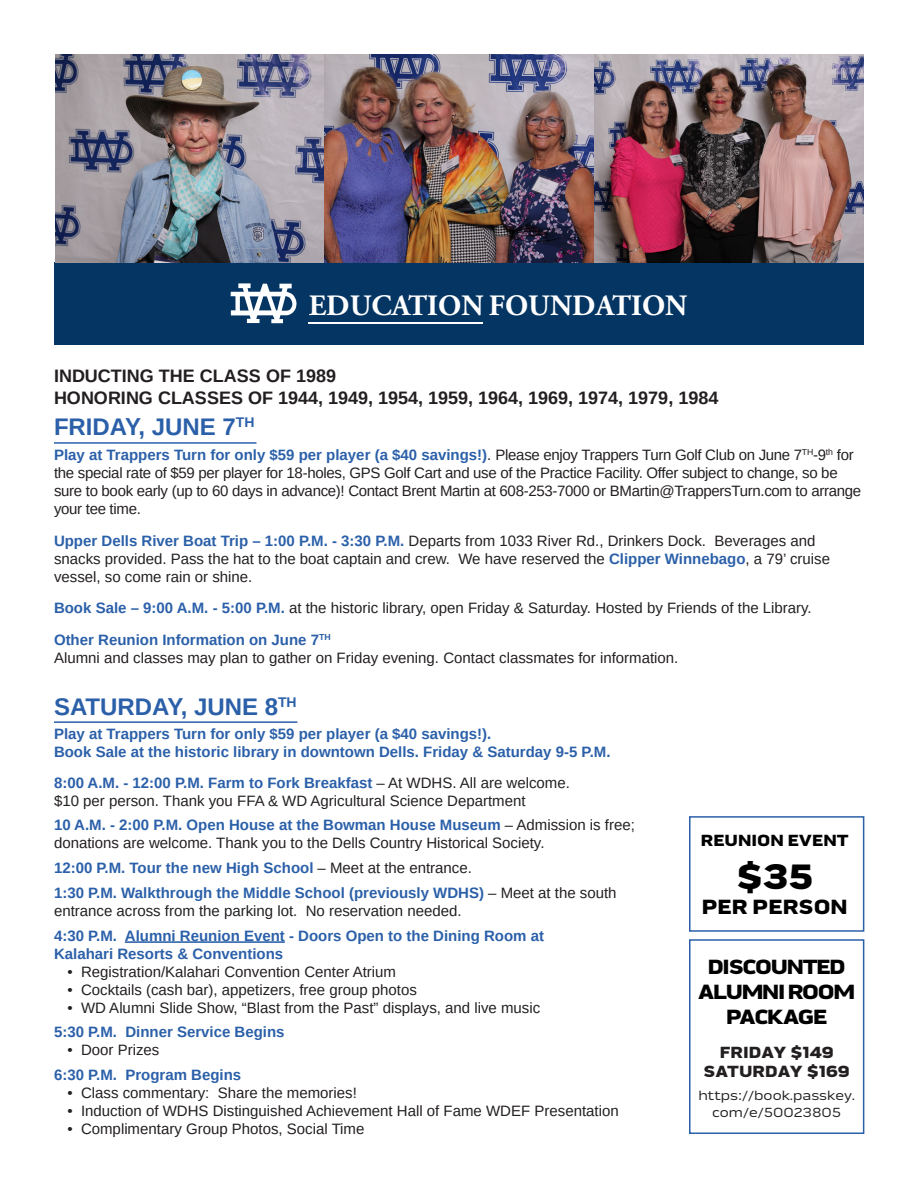
<style>
.page{position:relative;width:918px;height:1188px;background:#fff}
.page>*{position:absolute;margin:0;border:0;box-sizing:border-box;transform-origin:0 0}
.t1{font:900 36px "Pill Gothic 900 mg";color:#000}
.t2{font:700 29.55px "Adobe Garamond Pro";color:#fff}
.t3{font:700 24px "Arimo";color:#2b60a9}
.t4{font:900 21px/25.2px "Pill Gothic 900 mg";letter-spacing:-.06em;color:#000;text-align:center}
.t5{font:900 21px "Pill Gothic 900 mg";color:#000}
.t6{font:700 18px "Arimo";color:#231f20}
.t7{font:900 16.5px "Pill Gothic 900 mg";color:#231f20}
.t8{font:900 16.5px "Pill Gothic 900 mg";color:#000}
.t9{font:15px/18px "Arimo";color:#231f20}
.t10{font:700 15px/18px "Arimo";color:#2b60a9}
.t11{font:15px/18px "Arimo";letter-spacing:-.02em;color:#231f20}
.t12{font:13.5px/16.2px "Pill Gothic 900 mg";color:#231f20;text-align:center}
.s1{font-weight:700;color:#2b60a9}
.s2{font-weight:400;color:#231f20}
</style>
<div class="page">
<hr style="left:54px;top:442px;width:202px;height:2px;background:#2b60a9">
<div style="left:689px;top:816px;width:175px;height:116px;border:2px solid #2b60a9"></div>
<div style="left:689px;top:939px;width:175px;height:195px;border:2px solid #2b60a9"></div>
<hr style="left:125px;top:941px;width:160px;height:2px;background:#2b60a9">
<div style="left:54px;top:263px;width:810px;height:82px;background:#043563"></div>
<svg style="left:231px;top:283px;width:66px;height:40px"></svg>
<hr style="left:309px;top:322px;width:174px;height:1px;background:#fff">
<img style="left:56px;top:54px;width:268px;height:209px">
<img style="left:324px;top:54px;width:540px;height:209px">
<hr style="left:54px;top:721px;width:243px;height:2px;background:#2b60a9">
<p class="t2" style="left:309px;top:288px;width:380px">EDUCATION FOUNDATION</p>
<p class="t6" style="left:54px;top:364px;width:284px">INDUCTING THE CLASS OF 1989</p>
<p class="t6" style="left:54px;top:385px;width:666px">HONORING CLASSES OF 1944, 1949, 1954, 1959, 1964, 1969, 1974, 1979, 1984</p>
<p class="t3" style="left:54px;top:411px;width:202px">FRIDAY, JUNE 7<sup>TH</sup></p>
<p class="t11" style="left:54px;top:446px;width:809px"><span class="s1">Play at Trappers Turn for only $59 per player (a $40 savings!)</span>. Please enjoy Trappers Turn Golf Club on June 7<sup>TH</sup>-9<sup>th</sup> for the special rate of $59 per player for 18-holes, GPS Golf Cart and use of the Practice Facility. Offer subject to change, so be sure to book early (up to 60 days in advance)! Contact Brent Martin at 608-253-7000 or BMartin@TrappersTurn.com to arrange your tee time.</p>
<p class="t9" style="left:54px;top:532px;width:778px"><span class="s1">Upper Dells River Boat Trip – 1:00 P.M. - 3:30 P.M.</span> Departs from 1033 River Rd., Drinkers Dock. Beverages and snacks provided. Pass the hat to the boat captain and crew. We have reserved the <span class="s1">Clipper Winnebago</span>, a 79’ cruise vessel, so come rain or shine.</p>
<p class="t9" style="left:54px;top:599px;width:759px"><span class="s1">Book Sale – 9:00 A.M. - 5:00 P.M.</span> at the historic library, open Friday &amp; Saturday. Hosted by Friends of the Library.</p>
<p class="t10" style="left:54px;top:631px;width:278px">Other Reunion Information on June 7<sup>TH</sup></p>
<p class="t9" style="left:54px;top:649px;width:626px">Alumni and classes may plan to gather on Friday evening. Contact classmates for information.</p>
<p class="t3" style="left:54px;top:690px;width:244px">SATURDAY, JUNE 8<sup>TH</sup></p>
<p class="t10" style="left:54px;top:725px;width:558px">Play at Trappers Turn for only $59 per player (a $40 savings!).<br>Book Sale at the historic library in downtown Dells. Friday &amp; Saturday 9-5 P.M.</p>
<p class="t9" style="left:54px;top:773px;width:517px"><span class="s1">8:00 A.M. - 12:00 P.M. Farm to Fork Breakfast</span> – At WDHS. All are welcome. $10 per person. Thank you FFA &amp; WD Agricultural Science Department</p>
<p class="t9" style="left:54px;top:816px;width:582px"><span class="s1">10 A.M. - 2:00 P.M. Open House at the Bowman House Museum</span> – Admission is free; donations are welcome. Thank you to the Dells Country Historical Society.</p>
<p class="t10" style="left:54px;top:859px;width:419px">12:00 P.M. Tour the new High School <span class="s2">– Meet at the entrance.</span></p>
<p class="t9" style="left:54px;top:884px;width:564px"><span class="s1">1:30 P.M. Walkthrough the Middle School (previously WDHS)</span> – Meet at the south entrance across from the parking lot. No reservation needed.</p>
<p class="t10" style="left:54px;top:927px;width:492px">4:30 P.M. Alumni Reunion Event - Doors Open to the Dining Room at<br>Kalahari Resorts &amp; Conventions</p>
<p class="t9" style="left:68px;top:962px;width:330px">• Registration/Kalahari Convention Center Atrium</p>
<p class="t9" style="left:68px;top:980px;width:351px">• Cocktails (cash bar), appetizers, free group photos</p>
<p class="t9" style="left:68px;top:998px;width:474px">• WD Alumni Slide Show, “Blast from the Past” displays, and live music</p>
<p class="t10" style="left:54px;top:1023px;width:232px">5:30 P.M. Dinner Service Begins</p>
<p class="t9" style="left:68px;top:1041px;width:93px">• Door Prizes</p>
<p class="t10" style="left:54px;top:1066px;width:189px">6:30 P.M. Program Begins</p>
<p class="t9" style="left:68px;top:1084px;width:291px">• Class commentary: Share the memories!</p>
<p class="t9" style="left:68px;top:1102px;width:553px">• Induction of WDHS Distinguished Achievement Hall of Fame WDEF Presentation</p>
<p class="t9" style="left:68px;top:1120px;width:298px">• Complimentary Group Photos, Social Time</p>
<p class="t8" style="left:701px;top:830px;width:149px">REUNION EVENT</p>
<p class="t1" style="left:737px;top:854px;width:78px">$35</p>
<p class="t5" style="left:702px;top:894px;width:147px">PER PERSON</p>
<p class="t4" style="left:708px;top:955px;width:139px">DISCOUNTED</p>
<p class="t4" style="left:698px;top:980px;width:159px">ALUMNI ROOM<br>PACKAGE</p>
<p class="t7" style="left:720px;top:1042px;width:115px">FRIDAY $149</p>
<p class="t7" style="left:704px;top:1061px;width:148px">SATURDAY $169</p>
<p class="t12" style="left:698px;top:1088px;width:158px">https://book.passkey. com/e/50023805</p>
</div>
